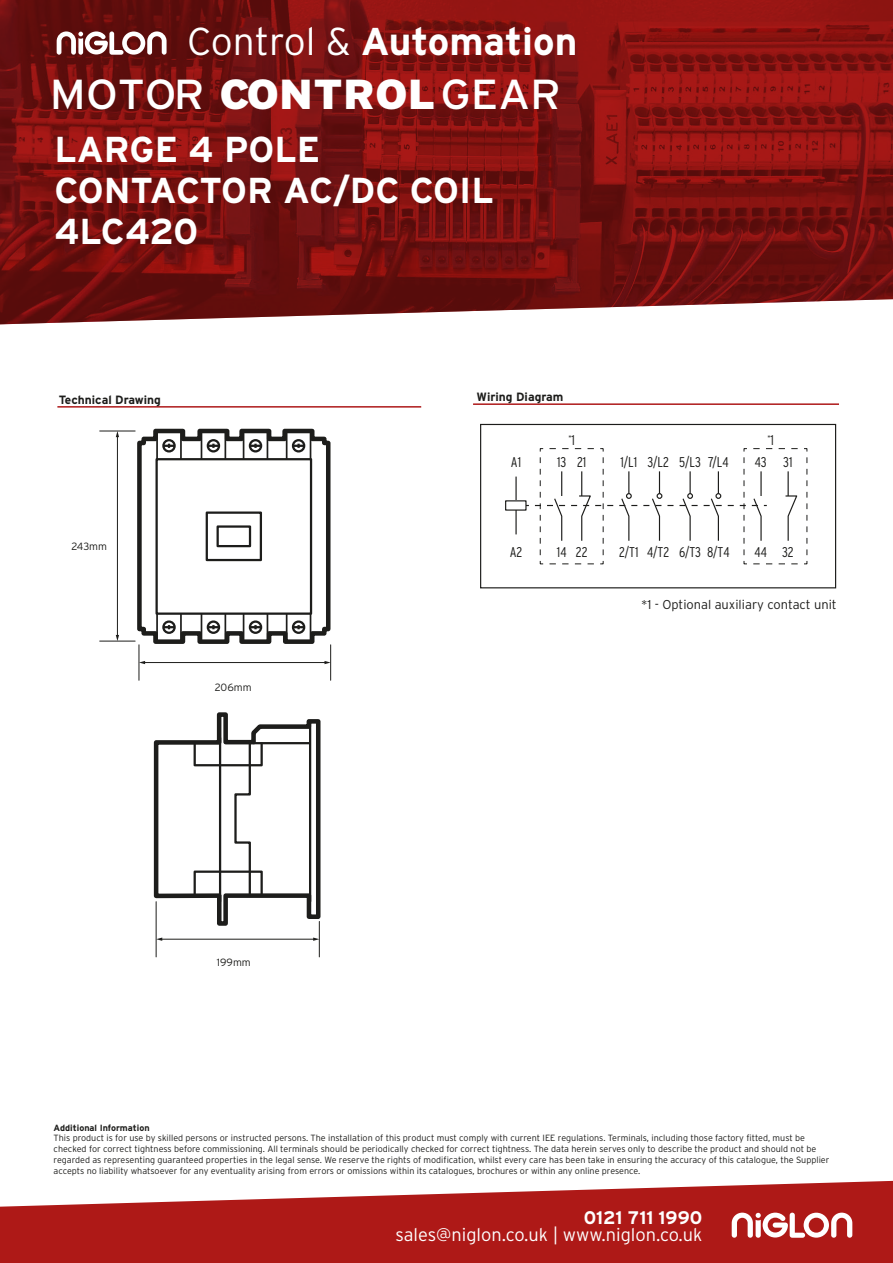
<style>
.page{position:relative;width:893px;height:1263px;background:#fff}
.page>*{position:absolute;margin:0;border:0;box-sizing:border-box;transform-origin:0 0}
.t1{font:41.85px "Interstate";color:#fff;scale:1.07 1}
.t2{font:700 38.7px "Interstate";color:#fff}
.t3{font:700 36px/40.5px "Interstate";color:#fff}
.t4{font:300 18.15px "Interstate";color:#fff}
.t5{font:700 18.15px "Interstate";color:#fff}
.t6{font:300 14.1px "Interstate Condensed";color:#1d1d1b}
.t7{font:300 12.9px "Interstate";color:#1d1d1b}
.t8{font:700 12px "Interstate";color:#1d1d1b}
.t9{font:300 10.5px "Interstate";color:#1d1d1b}
.t10{font:300 9px/10.8px "Interstate";color:#1d1d1b}
.t11{font:700 9px "Interstate";color:#1d1d1b}
.t12{font:300 8.25px "Interstate Condensed";color:#1d1d1b}
.s1{font-weight:300}
.s2{font-weight:900}
.s3{font-size:14.1px}
</style>
<div class="page">
<img style="left:0;top:0;width:893px;height:325px">
<svg style="left:0;top:1180px;width:893px;height:83px;fill:#ae1917"></svg>
<svg style="left:732px;top:1212px;width:120px;height:27px"></svg>
<svg style="left:57px;top:31px;width:110px;height:24px"></svg>
<hr style="left:473px;top:403px;width:366px;height:2px;background:#ae191a">
<hr style="left:57px;top:406px;width:364px;height:2px;background:#ae191a">
<hr style="left:515px;top:477px;width:2px;height:57px;background:#1d1d1b">
<div style="left:506px;top:501px;width:20px;height:9px;background:#fff"></div>
<div style="left:480px;top:424px;width:356px;height:164px;border:1px solid #1d1d1b"></div>
<svg style="left:535px;top:448px;width:273px;height:117px"></svg>
<svg style="left:135px;top:428px;width:197px;height:218px"></svg>
<div style="left:157px;top:459px;width:154px;height:155px;background:#fff"></div>
<div style="left:155px;top:458px;width:157px;height:157px;border:2px solid #1d1d1b"></div>
<div style="left:206px;top:511px;width:56px;height:50px;border:2px solid #1d1d1b"></div>
<div style="left:217px;top:525px;width:34px;height:22px;border:2px solid #1d1d1b"></div>
<svg style="left:153px;top:712px;width:168px;height:216px"></svg>
<hr style="left:100px;top:431px;width:35px;height:1px;background:#1d1d1b">
<hr style="left:100px;top:641px;width:35px;height:1px;background:#1d1d1b">
<hr style="left:117px;top:436px;width:1px;height:200px;background:#1d1d1b">
<svg style="left:116px;top:431px;width:3px;height:6px"></svg>
<svg style="left:116px;top:635px;width:3px;height:6px"></svg>
<hr style="left:139px;top:645px;width:1px;height:35px;background:#1d1d1b">
<hr style="left:330px;top:645px;width:1px;height:35px;background:#1d1d1b">
<hr style="left:144px;top:662px;width:182px;height:1px;background:#1d1d1b">
<svg style="left:139px;top:661px;width:6px;height:3px"></svg>
<svg style="left:324px;top:661px;width:7px;height:3px"></svg>
<hr style="left:156px;top:902px;width:1px;height:55px;background:#1d1d1b">
<hr style="left:319px;top:921px;width:1px;height:36px;background:#1d1d1b">
<hr style="left:161px;top:939px;width:153px;height:1px;background:#1d1d1b">
<svg style="left:156px;top:937px;width:6px;height:4px"></svg>
<svg style="left:313px;top:937px;width:6px;height:4px"></svg>
<h2 class="t2" style="left:187px;top:19px;width:392px"><span class="s1">Control &amp;</span> Automation</h2>
<h1 class="t1" style="left:50px;top:71px;width:479px">MOTOR <span class="s2">CONTROL</span> GEAR</h1>
<h3 class="t3" style="left:55px;top:129px;width:441px">LARGE 4 POLE<br>CONTACTOR AC/DC COIL<br>4LC420</h3>
<h3 class="t8" style="left:59px;top:393px;width:104px">Technical Drawing</h3>
<h3 class="t8" style="left:477px;top:390px;width:88px">Wiring Diagram</h3>
<p class="t12" style="left:568px;top:433px;width:8px">*<span class="s3">1</span></p>
<p class="t12" style="left:767px;top:433px;width:8px">*<span class="s3">1</span></p>
<h3 class="t6" style="left:511px;top:454px;width:12px">A1</h3>
<h3 class="t6" style="left:557px;top:454px;width:11px">13</h3>
<h3 class="t6" style="left:577px;top:454px;width:11px">21</h3>
<h3 class="t6" style="left:620px;top:454px;width:18px">1/L1</h3>
<h3 class="t6" style="left:648px;top:454px;width:23px">3/L2</h3>
<h3 class="t6" style="left:679px;top:454px;width:23px">5/L3</h3>
<h3 class="t6" style="left:708px;top:454px;width:22px">7/L4</h3>
<h3 class="t6" style="left:755px;top:454px;width:14px">43</h3>
<h3 class="t6" style="left:783px;top:454px;width:11px">31</h3>
<p class="t9" style="left:72px;top:540px;width:37px">243mm</p>
<h3 class="t6" style="left:510px;top:544px;width:14px">A2</h3>
<h3 class="t6" style="left:557px;top:544px;width:11px">14</h3>
<h3 class="t6" style="left:576px;top:544px;width:13px">22</h3>
<h3 class="t6" style="left:619px;top:544px;width:21px">2/T1</h3>
<h3 class="t6" style="left:647px;top:544px;width:24px">4/T2</h3>
<h3 class="t6" style="left:679px;top:544px;width:52px">6/T3 8/T4</h3>
<h3 class="t6" style="left:754px;top:544px;width:14px">44</h3>
<h3 class="t6" style="left:782px;top:544px;width:13px">32</h3>
<h3 class="t7" style="left:641px;top:597px;width:197px">*1 - Optional auxiliary contact unit</h3>
<p class="t9" style="left:215px;top:681px;width:38px">206mm</p>
<p class="t9" style="left:217px;top:957px;width:35px">199mm</p>
<p class="t11" style="left:54px;top:1122px;width:98px">Additional Information</p>
<p class="t10" style="left:54px;top:1133px;width:777px">This product is for use by skilled persons or instructed persons. The installation of this product must comply with current IEE regulations. Terminals, including those factory fitted, must be checked for correct tightness before commissioning. All terminals should be periodically checked for correct tightness. The data herein serves only to describe the product and should not be regarded as representing guaranteed properties in the legal sense. We reserve the rights of modification, whilst every care has been take in ensuring the accuracy of this catalogue, the Supplier accepts no liability whatsoever for any eventuality arising from errors or omissions within its catalogues, brochures or within any online presence.</p>
<h3 class="t5" style="left:584px;top:1208px;width:120px">0121 711 1990</h3>
<h3 class="t4" style="left:395px;top:1225px;width:308px">sales@niglon.co.uk | www.niglon.co.uk</h3>
</div>
